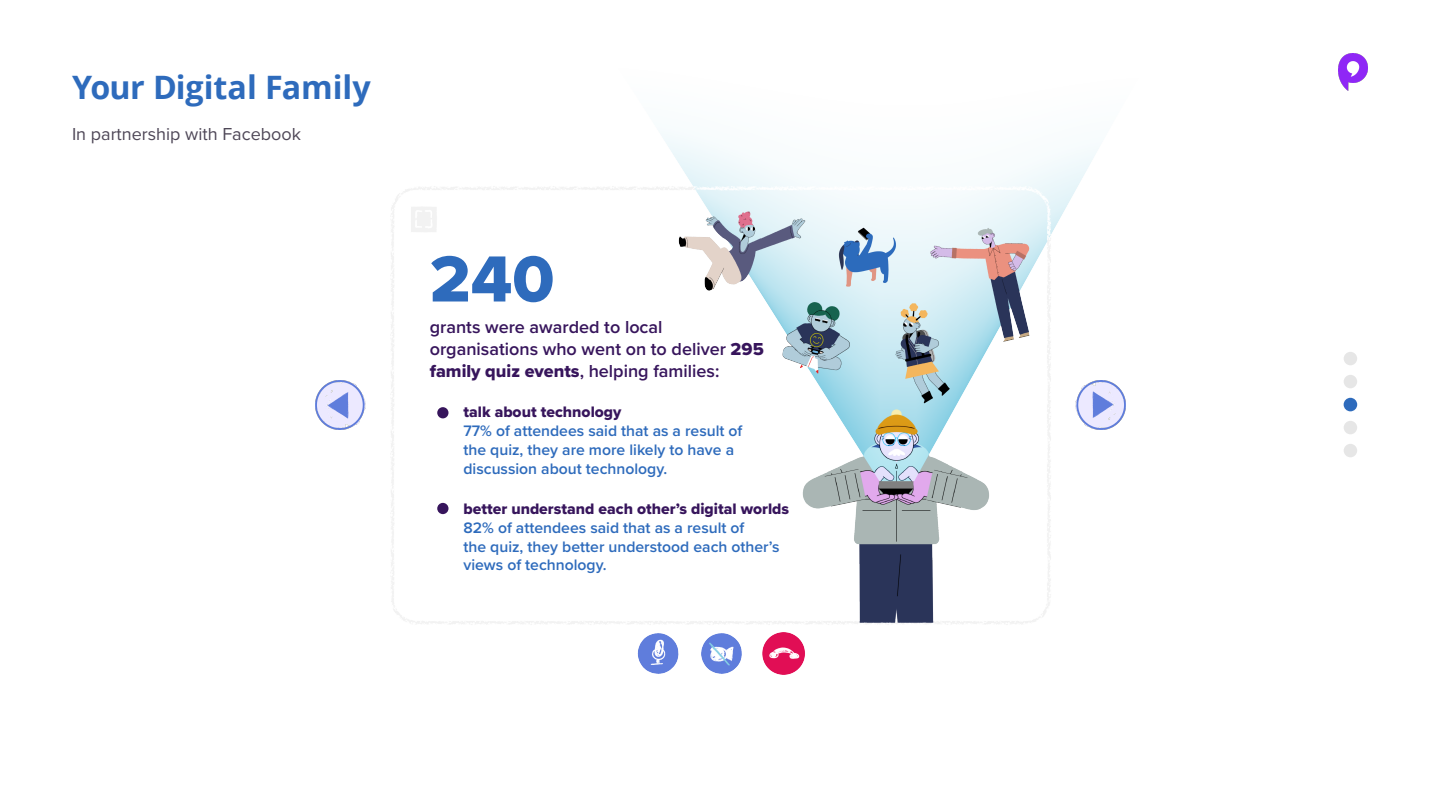
<style>
.page{position:relative;width:1440px;height:810px;background:#fff}
.page>*{position:absolute;margin:0;border:0;box-sizing:border-box;transform-origin:0 0}
.t1{font:67.5px "Proxima Nova Extrabld";color:#2e6bbc}
.Heading1{font:700 32.25px "Open Sans";color:#2e6bbc}
.t2{font:600 18px/21.8px "Proxima Nova";color:#37155c}
.t3{font:18px "Proxima Nova";color:#4e4757}
.t4{font:600 15.75px/18.8px "Proxima Nova";color:#2e6bbc}
.t5{font:15.75px "Proxima Nova Extrabld";color:#37155c}
.s1{font-family:"Proxima Nova Extrabld";font-weight:400}
</style>
<div class="page">
<img style="left:391px;top:133px;width:735px;height:542px">
<img style="left:1075px;top:381px;width:50px;height:48px">
<img style="left:315px;top:381px;width:50px;height:48px">
<div style="left:437px;top:407px;width:11px;height:11px;background:#37155c;border-radius:50%"></div>
<div style="left:437px;top:503px;width:11px;height:11px;background:#37155c;border-radius:50%"></div>
<div style="left:1344px;top:398px;width:13px;height:13px;background:#2e6bbc;border-radius:50%"></div>
<div style="left:1344px;top:421px;width:13px;height:13px;background:#e6e6e6;border-radius:50%"></div>
<div style="left:1344px;top:444px;width:13px;height:13px;background:#e6e6e6;border-radius:50%"></div>
<div style="left:1344px;top:375px;width:13px;height:13px;background:#e6e6e6;border-radius:50%"></div>
<div style="left:1344px;top:352px;width:13px;height:13px;background:#e6e6e6;border-radius:50%"></div>
<img style="left:1339px;top:53px;width:29px;height:38px">
<p class="Heading1" style="left:72px;top:65px;width:300px">Your Digital Family</p>
<p class="t3" style="left:72px;top:120px;width:230px">In partnership with Facebook</p>
<p class="t1" style="left:430px;top:229px;width:126px">240</p>
<p class="t2" style="left:430px;top:316px;width:336px">grants were awarded to local organisations who went on to deliver <span class="s1">295 family quiz events</span>, helping families:</p>
<p class="t5" style="left:464px;top:400px;width:160px">talk about technology</p>
<p class="t4" style="left:464px;top:421px;width:280px">77% of attendees said that as a result of the quiz, they are more likely to have a discussion about technology.</p>
<p class="t5" style="left:464px;top:497px;width:327px">better understand each other’s digital worlds</p>
<p class="t4" style="left:464px;top:518px;width:318px">82% of attendees said that as a result of<br>the quiz, they better understood each other’s views of technology.</p>
</div>
